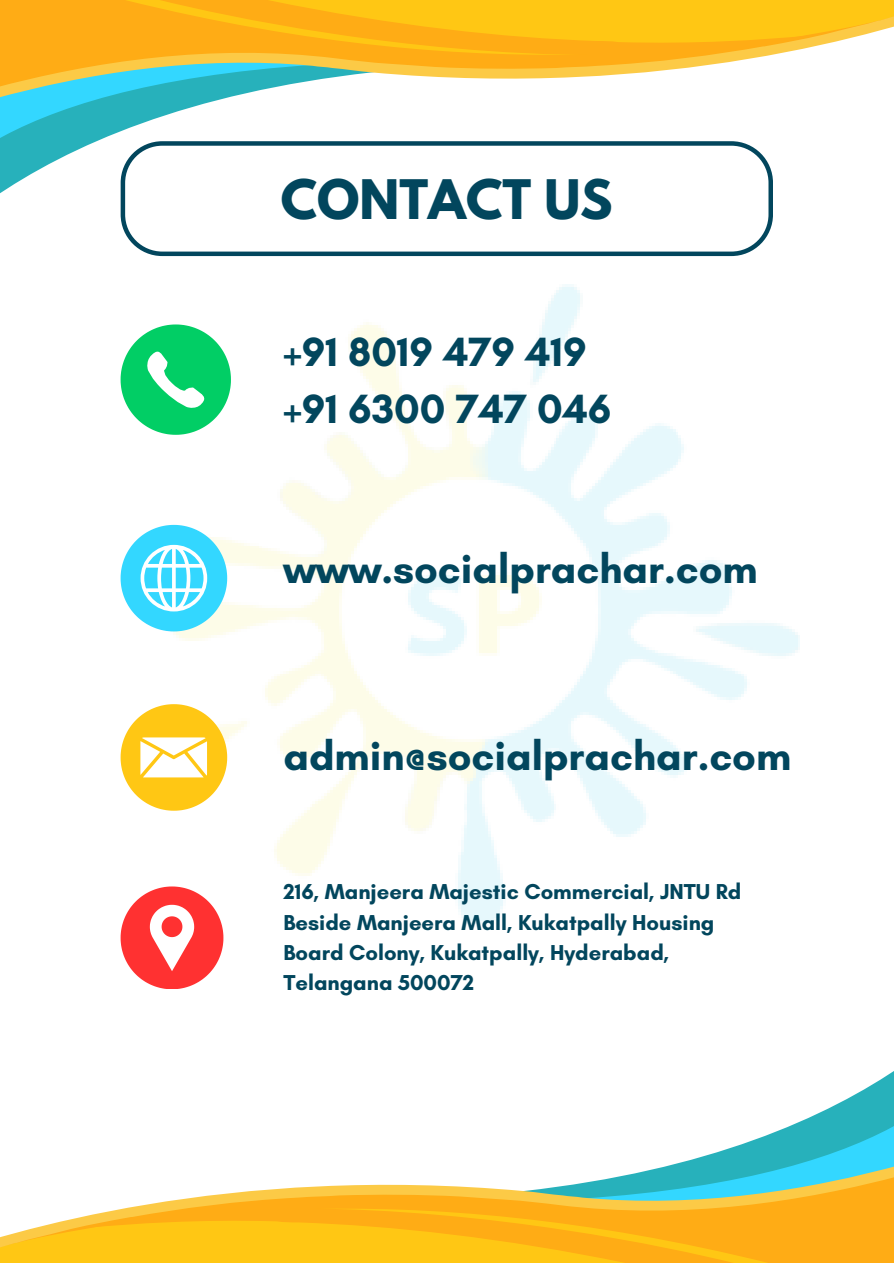
<style>
.page{position:relative;width:894px;height:1264px;background:#fff}
.page>*{position:absolute;margin:0;border:0;box-sizing:border-box;transform-origin:0 0}
.t1{font:700 48.3px "League Spartan";color:#02465d}
.t2{font:700 41.55px/57.3px "Glacial Indifference";color:#02465d}
.t3{font:700 22.05px/30.3px "Glacial Indifference";color:#02465d}
</style>
<div class="page">
<img style="left:120px;top:256px;width:680px;height:733px">
<svg style="left:0;top:142px;width:121px;height:57px"></svg>
<svg style="left:0;top:99px;width:222px;height:43px;fill:#27b1bb"></svg>
<svg style="left:0;top:1px;width:893px;height:98px"></svg>
<svg style="left:121px;top:141px;width:651px;height:115px"></svg>
<svg style="left:804px;top:1071px;width:89px;height:49px"></svg>
<svg style="left:675px;top:1120px;width:218px;height:44px;fill:#28b2bc"></svg>
<svg style="left:0;top:1164px;width:893px;height:98px"></svg>
<svg style="left:120px;top:324px;width:111px;height:111px"></svg>
<svg style="left:120px;top:525px;width:107px;height:106px"></svg>
<svg style="left:120px;top:704px;width:107px;height:106px"></svg>
<svg style="left:121px;top:886px;width:102px;height:102px"></svg>
<p class="t1" style="left:281px;top:175px;width:333px">CONTACT US</p>
<h1 class="t2" style="left:283px;top:322px;width:329px">+91 8019 479 419 +91 6300 747 046</h1>
<p class="t2" style="left:283px;top:539px;width:475px">www.socialprachar.com</p>
<p class="t2" style="left:283px;top:727px;width:509px">admin@socialprachar.com</p>
<h2 class="t3" style="left:283px;top:876px;width:459px">216, Manjeera Majestic Commercial, JNTU Rd Beside Manjeera Mall, Kukatpally Housing Board Colony, Kukatpally, Hyderabad, Telangana 500072</h2>
</div>
